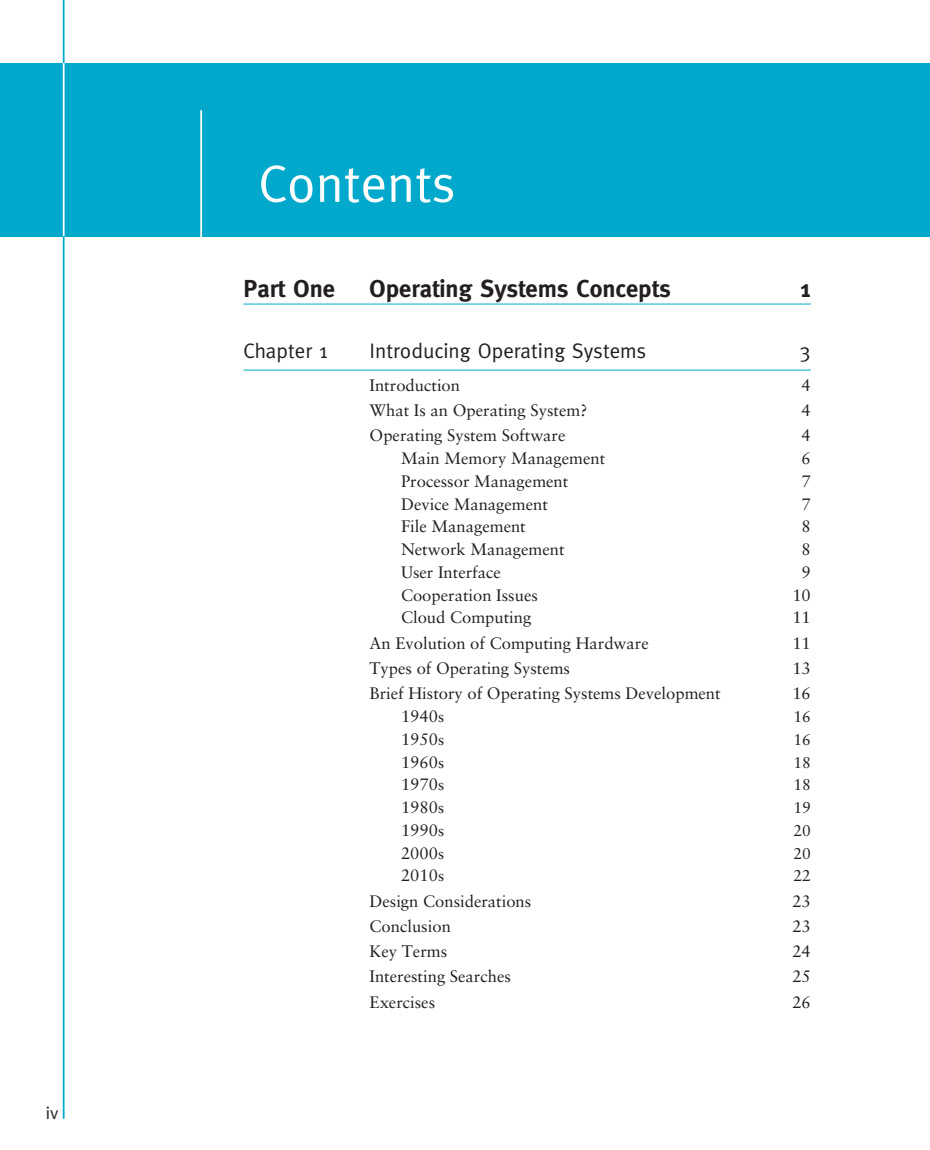
<style>
.page{position:relative;width:930px;height:1150px;background:#fff}
.page>*{position:absolute;margin:0;border:0;box-sizing:border-box;transform-origin:0 0}
.t1{font:52.5px "Meta";color:#fff}
.t2{font:700 24.5px "Meta";color:#231f20}
.t3{font:21px "Meta";color:#231f20}
.t4{font:17.5px "Meta";color:#231f20}
.t5{font:16.62px "Sabon";color:#231f20}
.t6{font:15.75px "Sabon";color:#231f20}
.s1{font-size:15.75px}
</style>
<div class="page">
<div style="left:0;top:63px;width:929px;height:173px;background:#00a9cc"></div>
<hr style="left:63px;top:0;width:2px;height:1118px;background:#00a9cc">
<hr style="left:63px;top:63px;width:2px;height:173px;background:#fff">
<hr style="left:243px;top:304px;width:567px;height:1px;background:#00a9cc">
<hr style="left:243px;top:370px;width:567px;height:1px;background:#00a9cc">
<hr style="left:200px;top:110px;width:2px;height:128px;background:#fff">
<p class="t4" style="left:46px;top:1106px;width:14px">iv</p>
<p class="t1" style="left:258px;top:163px;width:198px">Contents</p>
<p class="t2" style="left:243px;top:279px;width:93px">Part One</p>
<p class="t2" style="left:369px;top:279px;width:302px">Operating Systems Concepts</p>
<p class="t2" style="left:799px;top:279px;width:13px">1</p>
<p class="t3" style="left:243px;top:342px;width:86px">Chapter 1</p>
<p class="t3" style="left:369px;top:342px;width:278px">Introducing Operating Systems</p>
<p class="t3" style="left:799px;top:342px;width:13px">3</p>
<p class="t5" style="left:369px;top:378px;width:92px">Introduction</p>
<p class="t5" style="left:801px;top:378px;width:11px">4</p>
<p class="t5" style="left:369px;top:403px;width:219px">What Is an Operating System?</p>
<p class="t5" style="left:801px;top:403px;width:11px">4</p>
<p class="t5" style="left:369px;top:429px;width:197px">Operating System Software</p>
<p class="t5" style="left:801px;top:429px;width:11px">4</p>
<p class="t5" style="left:401px;top:451px;width:206px">Main Memory Management</p>
<p class="t5" style="left:801px;top:451px;width:11px">6</p>
<p class="t5" style="left:401px;top:474px;width:169px">Processor Management</p>
<p class="t5" style="left:801px;top:474px;width:11px">7</p>
<p class="t5" style="left:401px;top:497px;width:148px">Device Management</p>
<p class="t5" style="left:801px;top:497px;width:11px">7</p>
<p class="t5" style="left:401px;top:520px;width:126px">File Management</p>
<p class="t5" style="left:801px;top:520px;width:11px">8</p>
<p class="t5" style="left:401px;top:542px;width:165px">Network Management</p>
<p class="t5" style="left:801px;top:542px;width:11px">8</p>
<p class="t5" style="left:401px;top:565px;width:101px">User Interface</p>
<p class="t5" style="left:801px;top:565px;width:11px">9</p>
<p class="t5" style="left:401px;top:588px;width:138px">Cooperation Issues</p>
<p class="t5" style="left:792px;top:588px;width:20px">10</p>
<p class="t5" style="left:401px;top:611px;width:132px">Cloud Computing</p>
<p class="t5" style="left:792px;top:611px;width:20px">11</p>
<p class="t5" style="left:369px;top:636px;width:280px">An Evolution of Computing Hardware</p>
<p class="t5" style="left:792px;top:636px;width:20px">11</p>
<p class="t5" style="left:369px;top:661px;width:202px">Types of Operating Systems</p>
<p class="t5" style="left:792px;top:661px;width:20px">13</p>
<p class="t5" style="left:369px;top:686px;width:352px">Brief History of Operating Systems Development</p>
<p class="t5" style="left:792px;top:686px;width:20px">16</p>
<p class="t5" style="left:401px;top:709px;width:45px">1940<span class="s1">s</span></p>
<p class="t6" style="left:793px;top:710px;width:19px">16</p>
<p class="t5" style="left:401px;top:732px;width:45px">1950<span class="s1">s</span></p>
<p class="t6" style="left:793px;top:733px;width:19px">16</p>
<p class="t5" style="left:401px;top:755px;width:45px">1960<span class="s1">s</span></p>
<p class="t6" style="left:793px;top:755px;width:19px">18</p>
<p class="t5" style="left:401px;top:778px;width:45px">1970<span class="s1">s</span></p>
<p class="t6" style="left:793px;top:778px;width:19px">18</p>
<p class="t5" style="left:401px;top:800px;width:45px">1980<span class="s1">s</span></p>
<p class="t6" style="left:793px;top:801px;width:19px">19</p>
<p class="t5" style="left:401px;top:823px;width:45px">1990<span class="s1">s</span></p>
<p class="t6" style="left:793px;top:824px;width:19px">20</p>
<p class="t5" style="left:401px;top:846px;width:45px">2000<span class="s1">s</span></p>
<p class="t6" style="left:793px;top:846px;width:19px">20</p>
<p class="t5" style="left:401px;top:869px;width:45px">2010<span class="s1">s</span></p>
<p class="t6" style="left:793px;top:869px;width:19px">22</p>
<p class="t5" style="left:369px;top:894px;width:163px">Design Considerations</p>
<p class="t5" style="left:792px;top:894px;width:20px">23</p>
<p class="t5" style="left:369px;top:919px;width:83px">Conclusion</p>
<p class="t5" style="left:792px;top:919px;width:20px">23</p>
<p class="t5" style="left:369px;top:944px;width:79px">Key Terms</p>
<p class="t5" style="left:792px;top:944px;width:20px">24</p>
<p class="t5" style="left:369px;top:970px;width:143px">Interesting Searches</p>
<p class="t5" style="left:792px;top:970px;width:20px">25</p>
<p class="t5" style="left:369px;top:995px;width:67px">Exercises</p>
<p class="t5" style="left:792px;top:995px;width:20px">26</p>
</div>
